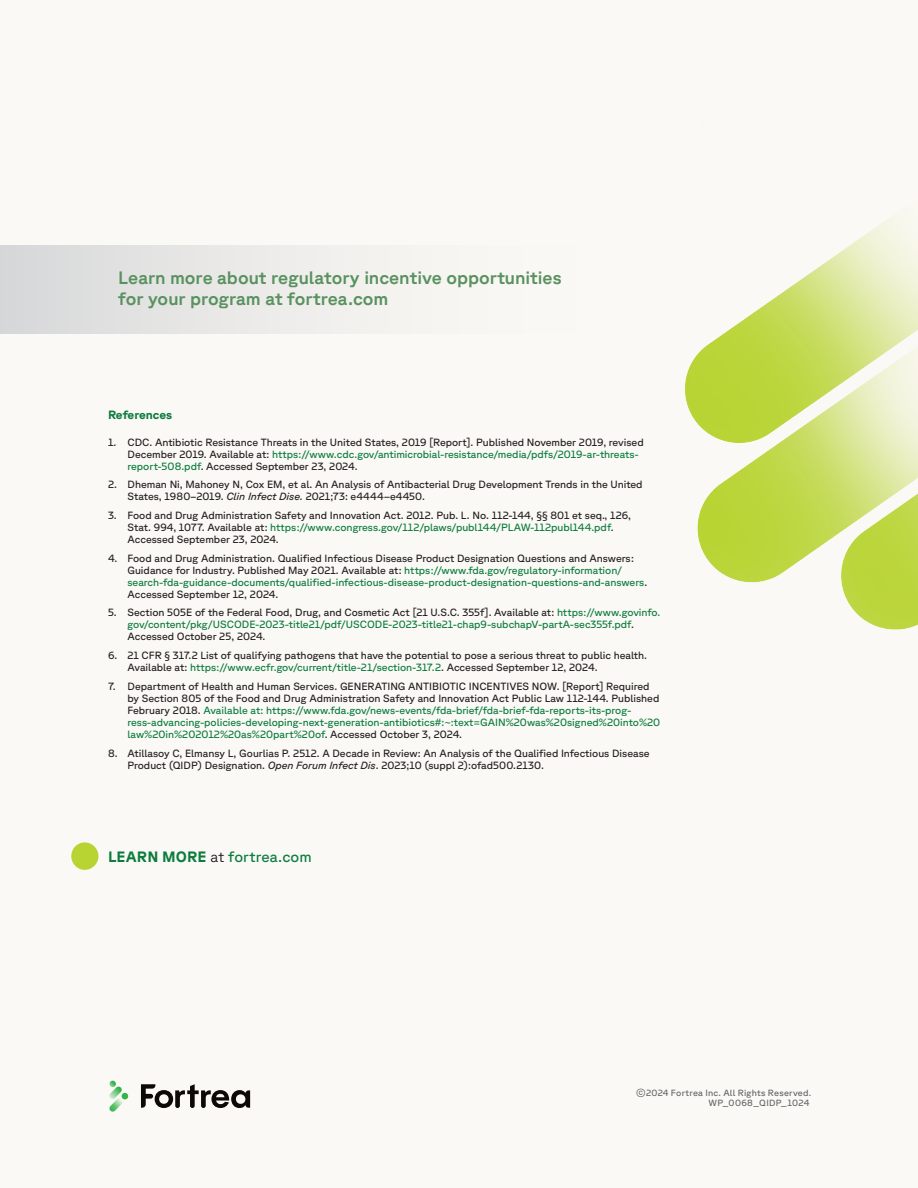
<style>
.page{position:relative;width:918px;height:1188px;background:#fbf9f5}
.page>*{position:absolute;margin:0;border:0;box-sizing:border-box;transform-origin:0 0}
.Body_Copy{font:500 18px/21.6px "GT Planar";color:#59915f}
.Body_Copy-2{font:15px "GT Planar";letter-spacing:.005em;color:#0b7c3e}
.Reference_Header{font:700 12px "GT Planar";color:#0b7c3e}
.t1{font:10.5px/12px "GT Planar";color:#231f20}
.t2{font:10.5px/12px "GT Planar";color:#0b7c3e}
.t3{font:9px/10.8px "GT Planar";letter-spacing:.025em;color:#636366;text-align:right}
.s1{color:#0b7c3e}
.s2{font-family:"GT Planar Italic 15"}
.s3{color:#231f20}
.s4{font-weight:700}
.s5{font-weight:300;color:#231f20}
</style>
<div class="page">
<svg style="left:141px;top:1084px;width:109px;height:24px"></svg>
<svg style="left:109px;top:1081px;width:20px;height:31px"></svg>
<img style="left:685px;top:216px;width:233px;height:414px">
<svg style="left:71px;top:842px;width:28px;height:28px"></svg>
<div style="left:0;top:245px;width:586px;height:88px;background:linear-gradient(to right,#d9dadb,#fffdf8)"></div>
<p class="Body_Copy" style="left:118px;top:266px;width:445px">Learn more about regulatory incentive opportunities for your program at fortrea.com</p>
<p class="Reference_Header" style="left:108px;top:407px;width:66px">References</p>
<p class="t1" style="left:128px;top:436px;width:518px;text-indent:-20px">1. CDC. Antibiotic Resistance Threats in the United States, 2019 [Report]. Published November 2019, revised<br>December 2019. Available at: <span class="s1">https://www.cdc.gov/antimicrobial-resistance/media/pdfs/2019-ar-threats&shy;report-508.pdf</span>. Accessed September 23, 2024.</p>
<p class="t1" style="left:128px;top:479px;width:517px;text-indent:-20px">2. Dheman Ni, Mahoney N, Cox EM, et al. An Analysis of Antibacterial Drug Development Trends in the United<br>States, 1980–2019. <span class="s2">Clin Infect Dise.</span> 2021;73: e4444–e4450.</p>
<p class="t1" style="left:128px;top:509px;width:505px;text-indent:-20px">3. Food and Drug Administration Safety and Innovation Act. 2012. Pub. L. No. 112-144, §§ 801 et seq., 126,<br>Stat. 994, 1077. Available at: <span class="s1">https://www.congress.gov/112/plaws/publ144/PLAW-112publ144.pdf</span>.<br>Accessed September 23, 2024.</p>
<p class="t1" style="left:128px;top:552px;width:521px;text-indent:-20px">4. Food and Drug Administration. Qualified Infectious Disease Product Designation Questions and Answers:<br>Guidance for Industry. Published May 2021. Available at: <span class="s1">https://www.fda.gov/regulatory-information/ search-fda-guidance-documents/qualified-infectious-disease-product-designation-questions-and-answers</span>.<br>Accessed September 12, 2024.</p>
<p class="t2" style="left:128px;top:607px;width:535px;text-indent:-20px"><span class="s3">5. Section 505E of the Federal Food, Drug, and Cosmetic Act [21 U.S.C. 355f]. Available at:</span> https://www.govinfo. gov/content/pkg/USCODE-2023-title21/pdf/USCODE-2023-title21-chap9-subchapV-partA-sec355f.pdf<span class="s3">.<br>Accessed October 25, 2024.</span></p>
<p class="t1" style="left:128px;top:649px;width:521px;text-indent:-20px">6. 21 CFR § 317.2 List of qualifying pathogens that have the potential to pose a serious threat to public health.<br>Available at: <span class="s1">https://www.ecfr.gov/current/title-21/section-317.2</span>. Accessed September 12, 2024.</p>
<p class="t2" style="left:128px;top:680px;width:534px;text-indent:-20px"><span class="s3">7. Department of Health and Human Services. GENERATING ANTIBIOTIC INCENTIVES NOW. [Report] Required by Section 805 of the Food and Drug Administration Safety and Innovation Act Public Law 112-144. Published February 2018.</span> Available at: https://www.fda.gov/news-events/fda-brief/fda-brief-fda-reports-its-prog&shy;ress-advancing-policies-developing-next-generation-antibiotics#:~:text=GAIN%20was%20signed%20into%20 law%20in%202012%20as%20part%20of<span class="s3">. Accessed October 3, 2024.</span></p>
<p class="t1" style="left:128px;top:747px;width:524px;text-indent:-20px">8. Atillasoy C, Elmansy L, Gourlias P. 2512. A Decade in Review: An Analysis of the Qualified Infectious Disease<br>Product (QIDP) Designation. <span class="s2">Open Forum Infect Dis</span>. 2023;10 (suppl 2):ofad500.2130.</p>
<p class="Body_Copy-2" style="left:108px;top:848px;width:205px"><span class="s4">LEARN MORE</span> <span class="s5">at</span> fortrea.com</p>
<p class="t3" style="left:636px;top:1087px;width:177px">©2024 Fortrea Inc. All Rights Reserved.<br>WP_0068_QIDP_1024</p>
</div>
